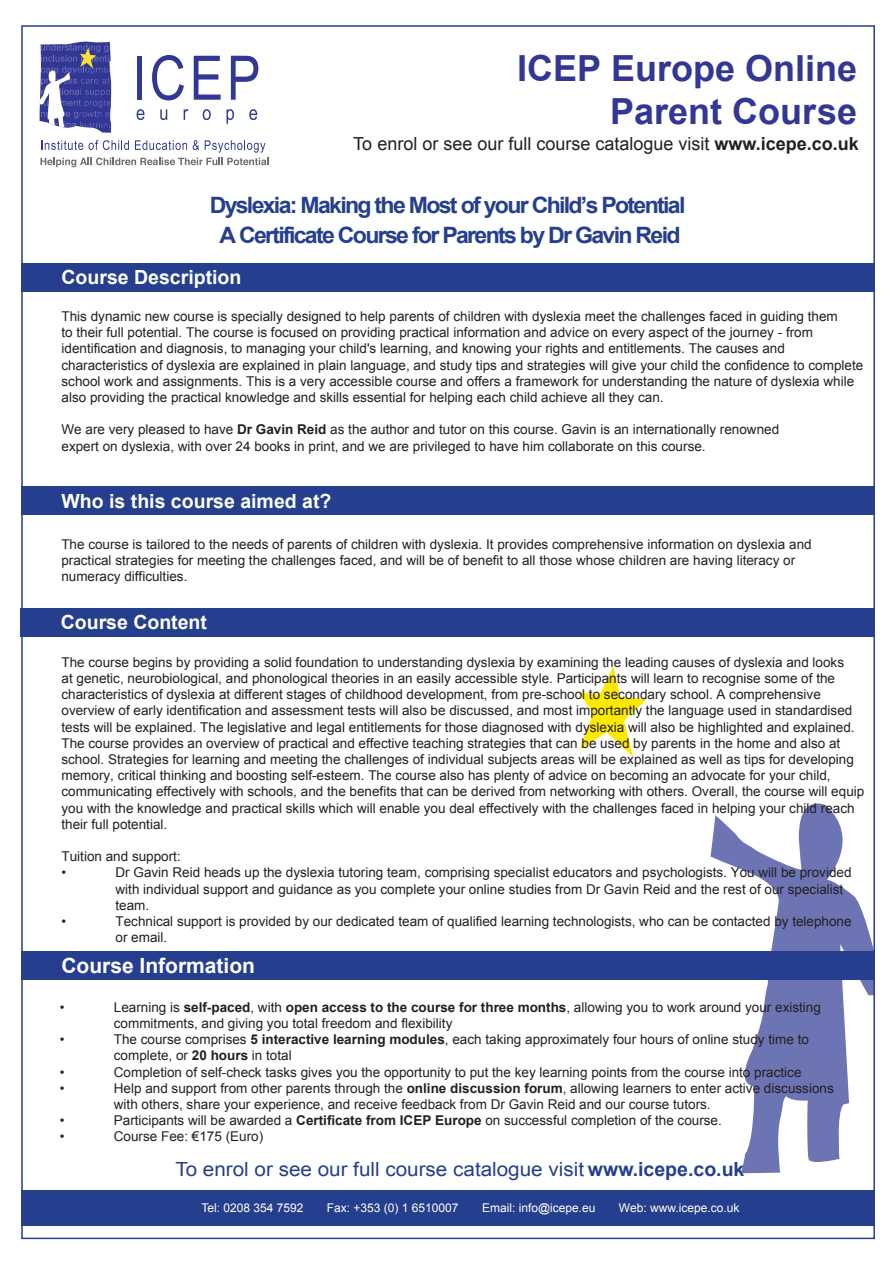
<style>
.page{position:relative;width:893px;height:1263px;background:#fff}
.page>*{position:absolute;margin:0;border:0;box-sizing:border-box;transform-origin:0 0}
.t1{font:700 36px/43.2px "Arial";color:#323695;text-align:right}
.t2{font:700 22.5px/30px "Arial";letter-spacing:-.075em;color:#253f8e;text-align:center}
.t3{font:700 21px "Arial";color:#fff}
.t4{font:19.5px "Arial";color:#253f8e;scale:1.06 1}
.t5{font:700 19.5px "Arial";color:#fff}
.t6{font:18px "Arial";color:#231f20}
.t7{font:13.5px/16.2px "Arial";color:#231f20}
.t8{font:12px "Arial";color:#fff}
.s1{font-weight:700}
</style>
<div class="page">
<svg style="left:710px;top:804px;width:162px;height:369px"></svg>
<div style="left:21px;top:952px;width:853px;height:28px;background:#253f8e"></div>
<div style="left:21px;top:1190px;width:853px;height:36px;background:#253f8e"></div>
<div style="left:21px;top:263px;width:853px;height:28px;background:#253f8e"></div>
<div style="left:21px;top:487px;width:853px;height:28px;background:#253f8e"></div>
<svg style="left:578px;top:666px;width:68px;height:91px"></svg>
<hr style="left:137px;top:56px;width:4px;height:44px;background:#313795">
<svg style="left:152px;top:55px;width:32px;height:45px"></svg>
<svg style="left:194px;top:56px;width:27px;height:44px"></svg>
<svg style="left:231px;top:56px;width:27px;height:44px"></svg>
<svg style="left:137px;top:109px;width:7px;height:11px"></svg>
<svg style="left:160px;top:109px;width:7px;height:11px"></svg>
<svg style="left:184px;top:109px;width:4px;height:11px"></svg>
<svg style="left:203px;top:109px;width:8px;height:11px"></svg>
<svg style="left:226px;top:109px;width:8px;height:15px"></svg>
<svg style="left:249px;top:109px;width:8px;height:11px"></svg>
<div style="left:20px;top:608px;width:854px;height:28px;background:#253f8e"></div>
<svg style="left:40px;top:42px;width:71px;height:91px"></svg>
<img style="left:77px;top:68px;width:33px;height:16px">
<svg style="left:40px;top:140px;width:229px;height:27px"></svg>
<h1 class="t1" style="left:517px;top:47px;width:341px">ICEP Europe Online<br>Parent Course</h1>
<h3 class="t6" style="left:353px;top:134px;width:507px">To enrol or see our full course catalogue visit <span class="s1">www.icepe.co.uk</span></h3>
<h2 class="t2" style="left:210px;top:191px;width:477px">Dyslexia: Making the Most of your Child’s Potential<br>A Certificate Course for Parents by Dr Gavin Reid</h2>
<h3 class="t5" style="left:61px;top:266px;width:181px">Course Description</h3>
<p class="t7" style="left:61px;top:308px;width:803px">This dynamic new course is specially designed to help parents of children with dyslexia meet the challenges faced in guiding them<br>to their full potential. The course is focused on providing practical information and advice on every aspect of the journey - from identification and diagnosis, to managing your child's learning, and knowing your rights and entitlements. The causes and characteristics of dyslexia are explained in plain language, and study tips and strategies will give your child the confidence to complete school work and assignments. This is a very accessible course and offers a framework for understanding the nature of dyslexia while also providing the practical knowledge and skills essential for helping each child achieve all they can.</p>
<p class="t7" style="left:61px;top:422px;width:719px">We are very pleased to have <span class="s1">Dr Gavin Reid</span> as the author and tutor on this course. Gavin is an internationally renowned expert on dyslexia, with over 24 books in print, and we are privileged to have him collaborate on this course.</p>
<h3 class="t5" style="left:61px;top:490px;width:271px">Who is this course aimed at?</h3>
<p class="t7" style="left:61px;top:536px;width:751px">The course is tailored to the needs of parents of children with dyslexia. It provides comprehensive information on dyslexia and practical strategies for meeting the challenges faced, and will be of benefit to all those whose children are having literacy or numeracy difficulties.</p>
<h3 class="t5" style="left:61px;top:611px;width:148px">Course Content</h3>
<p class="t7" style="left:61px;top:654px;width:804px">The course begins by providing a solid foundation to understanding dyslexia by examining the leading causes of dyslexia and looks<br>at genetic, neurobiological, and phonological theories in an easily accessible style. Participants will learn to recognise some of the characteristics of dyslexia at different stages of childhood development, from pre-school to secondary school. A comprehensive overview of early identification and assessment tests will also be discussed, and most importantly the language used in standardised tests will be explained. The legislative and legal entitlements for those diagnosed with dyslexia will also be highlighted and explained.<br>The course provides an overview of practical and effective teaching strategies that can be used by parents in the home and also at school. Strategies for learning and meeting the challenges of individual subjects areas will be explained as well as tips for developing memory, critical thinking and boosting self-esteem. The course also has plenty of advice on becoming an advocate for your child, communicating effectively with schools, and the benefits that can be derived from networking with others. Overall, the course will equip you with the knowledge and practical skills which will enable you deal effectively with the challenges faced in helping your child reach their full potential.</p>
<p class="t7" style="left:61px;top:848px;width:121px">Tuition and support: •</p>
<p class="t7" style="left:115px;top:865px;width:737px">Dr Gavin Reid heads up the dyslexia tutoring team, comprising specialist educators and psychologists. You will be provided with individual support and guidance as you complete your online studies from Dr Gavin Reid and the rest of our specialist team.</p>
<p class="t7" style="left:61px;top:913px;width:6px">•</p>
<p class="t7" style="left:115px;top:913px;width:737px">Technical support is provided by our dedicated team of qualified learning technologists, who can be contacted by telephone or email.</p>
<h3 class="t3" style="left:61px;top:954px;width:195px">Course Information</h3>
<p class="t7" style="left:60px;top:999px;width:6px">•</p>
<p class="t7" style="left:114px;top:999px;width:708px">Learning is <span class="s1">self-paced</span>, with <span class="s1">open access to the course for three months</span>, allowing you to work around your existing commitments, and giving you total freedom and flexibility</p>
<p class="t7" style="left:60px;top:1031px;width:6px">•</p>
<p class="t7" style="left:114px;top:1031px;width:696px">The course comprises <span class="s1">5 interactive learning modules</span>, each taking approximately four hours of online study time to complete, or <span class="s1">20 hours</span> in total</p>
<p class="t7" style="left:60px;top:1064px;width:6px">•</p>
<p class="t7" style="left:114px;top:1064px;width:689px">Completion of self-check tasks gives you the opportunity to put the key learning points from the course into practice</p>
<p class="t7" style="left:60px;top:1080px;width:6px">•</p>
<p class="t7" style="left:114px;top:1080px;width:721px">Help and support from other parents through the <span class="s1">online discussion forum</span>, allowing learners to enter active discussions with others, share your experience, and receive feedback from Dr Gavin Reid and our course tutors.</p>
<p class="t7" style="left:60px;top:1112px;width:6px">•</p>
<p class="t7" style="left:114px;top:1112px;width:609px">Participants will be awarded a <span class="s1">Certificate from ICEP Europe</span> on successful completion of the course.</p>
<p class="t7" style="left:60px;top:1129px;width:6px">•</p>
<p class="t7" style="left:114px;top:1129px;width:151px">Course Fee: €175 (Euro)</p>
<h3 class="t4" style="left:175px;top:1158px;width:538px">To enrol or see our full course catalogue visit <span class="s1">www.icepe.co.uk</span></h3>
<p class="t8" style="left:201px;top:1201px;width:104px">Tel: 0208 354 7592</p>
<p class="t8" style="left:327px;top:1201px;width:133px">Fax: +353 (0) 1 6510007</p>
<p class="t8" style="left:482px;top:1201px;width:115px">Email: info@icepe.eu</p>
<p class="t8" style="left:619px;top:1201px;width:122px">Web: www.icepe.co.uk</p>
</div>
